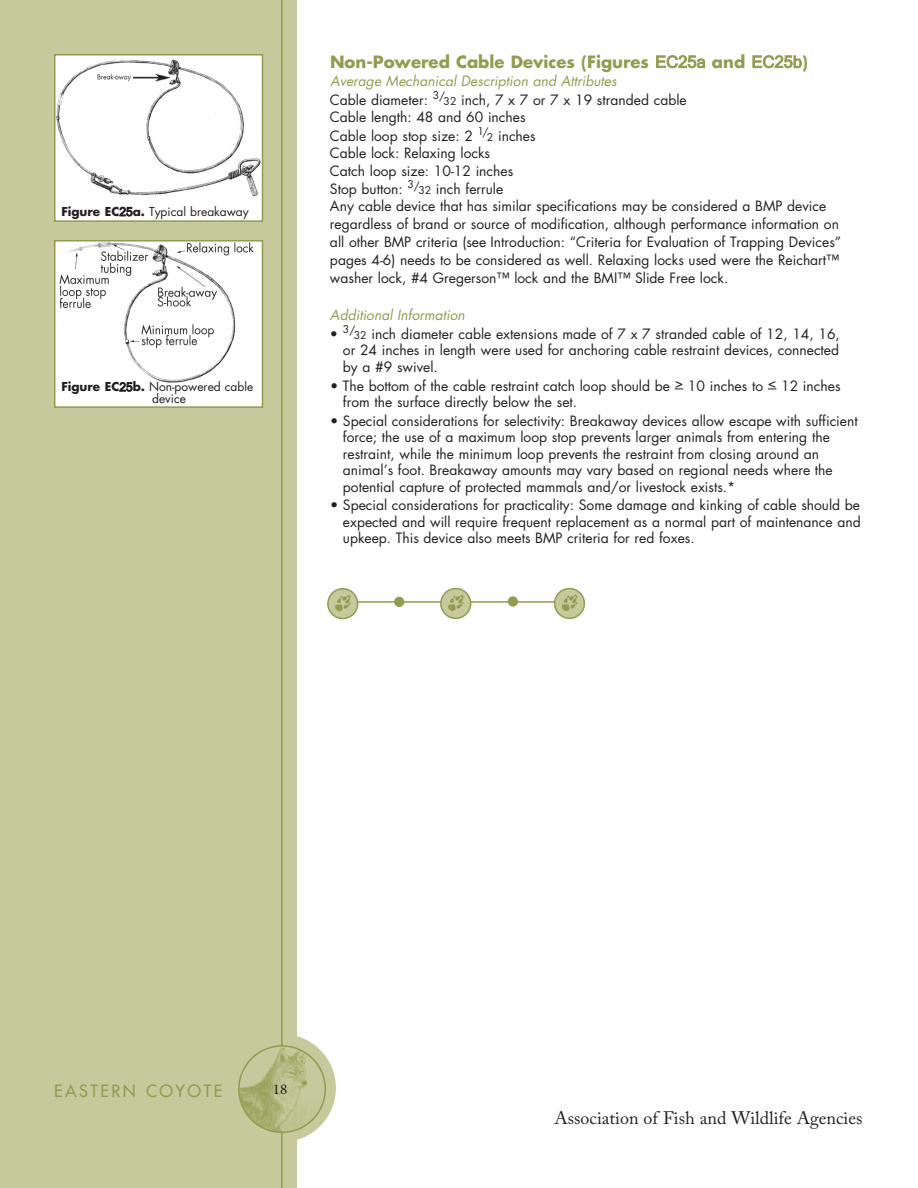
<style>
.page{position:relative;width:918px;height:1188px;background:#fff}
.page>*{position:absolute;margin:0;border:0;box-sizing:border-box;transform-origin:0 0}
.t1{font:18px "Adobe Caslon Pro";color:#231f20}
.t2{font:700 16.5px "Futura Std";color:#939b50}
.t3{font:500 16.5px "Futura Std";letter-spacing:.15em;color:#939b50}
.t4{font:15px "Minion Pro";color:#231f20}
.t5{font:13.8px/16.5px "Futura Std";color:#231f20}
.t6{font:italic 13.8px/18.6px "Futura Std";color:#939b50}
.t7{font:12px/12px "Futura Std";color:#231f20}
.s1{font-weight:700}
.s2{font-family:"Microsoft Sans Serif"}
.s3{font-family:"Microsoft Sans Serif";font-weight:400}
.s4{font-style:normal;color:#231f20}
.s5{font-style:normal;font-size:10.5px;color:#231f20}
.s6{font-size:10.5px}
</style>
<div class="page">
<div style="left:0;top:0;width:297px;height:1188px;background:#c5c99c"></div>
<div style="left:228px;top:1034px;width:108px;height:108px;background:#c5c99c;border-radius:50%"></div>
<hr style="left:281px;top:0;width:2px;height:1188px;background:#939b50">
<img style="left:239px;top:1046px;width:86px;height:86px;border-radius:43px">
<div style="left:238px;top:1045px;width:88px;height:88px;border:2px solid #939b50;border-radius:50%"></div>
<img style="left:57px;top:57px;width:203px;height:145px">
<div style="left:54px;top:54px;width:209px;height:168px;border:2px solid #939b50"></div>
<div style="left:55px;top:241px;width:207px;height:166px;background:#fff"></div>
<img style="left:59px;top:243px;width:195px;height:140px">
<div style="left:54px;top:240px;width:209px;height:168px;border:2px solid #939b50"></div>
<div style="left:62px;top:201px;width:190px;height:19px;background:#fff"></div>
<hr style="left:347px;top:601px;width:230px;height:2px;background:#939b50">
<div style="left:328px;top:589px;width:30px;height:30px;background:#c5c99c;border-radius:50%"></div>
<svg style="left:335px;top:595px;width:16px;height:17px"></svg>
<div style="left:327px;top:588px;width:31px;height:31px;border:2px solid #939b50;border-radius:50%"></div>
<div style="left:555px;top:589px;width:29px;height:29px;background:#c5c99c;border-radius:50%"></div>
<svg style="left:562px;top:595px;width:15px;height:16px"></svg>
<div style="left:554px;top:588px;width:31px;height:31px;border:2px solid #939b50;border-radius:50%"></div>
<div style="left:441px;top:589px;width:30px;height:29px;background:#c5c99c;border-radius:50%"></div>
<svg style="left:448px;top:595px;width:16px;height:16px"></svg>
<div style="left:440px;top:588px;width:31px;height:31px;border:2px solid #939b50;border-radius:50%"></div>
<div style="left:395px;top:598px;width:9px;height:8px;background:#939b50;border-radius:50%"></div>
<div style="left:394px;top:597px;width:10px;height:10px;border:2px solid #939b50;border-radius:50%"></div>
<div style="left:509px;top:597px;width:8px;height:9px;background:#939b50;border-radius:50%"></div>
<div style="left:508px;top:596px;width:10px;height:11px;border:2px solid #939b50;border-radius:50%"></div>
<p class="t7" style="left:61px;top:206px;width:189px"><span class="s1">Figure EC</span><span class="s2">25</span><span class="s1">a.</span> Typical breakaway</p>
<p class="t7" style="left:152px;top:381px;width:103px;text-indent:-91px"><span class="s1">Figure EC</span><span class="s2">25</span><span class="s1">b.</span> Non-powered cable device</p>
<p class="t2" style="left:330px;top:50px;width:479px">Non-Powered Cable Devices (Figures <span class="s3">EC25a</span> and <span class="s3">EC25b</span>)</p>
<p class="t6" style="left:330px;top:72px;width:358px">Average Mechanical Description and Attributes<br><span class="s4">Cable diameter:</span> <sup>3/</sup><span class="s5">32</span> <span class="s4">inch, 7 x 7 or 7 x 19 stranded cable</span></p>
<p class="t5" style="left:330px;top:108px;width:207px;line-height:18.6px">Cable length: 48 and 60 inches<br>Cable loop stop size: 2 <sup>1/</sup><span class="s6">2</span> inches</p>
<p class="t5" style="left:330px;top:144px;width:185px;line-height:18.1px">Cable lock: Relaxing locks<br>Catch loop size: 10-12 inches<br>Stop button: <sup>3/</sup><span class="s6">32</span> inch ferrule</p>
<p class="t5" style="left:330px;top:198px;width:513px;line-height:17.9px">Any cable device that has similar specifications may be considered a BMP device regardless of brand or source of modification, although performance information on all other BMP criteria (see Introduction: “Criteria for Evaluation of Trapping Devices” pages 4-6) needs to be considered as well. Relaxing locks used were the Reichart™ washer lock, #4 Gregerson™ lock and the BMI™ Slide Free lock.</p>
<p class="t6" style="left:330px;top:306px;width:136px">Additional Information</p>
<p class="t5" style="left:343px;top:326px;width:498px;text-align:justify;text-indent:-13px">• <sup>3/</sup><span class="s6">32</span> inch diameter cable extensions made of 7 x 7 stranded cable of 12, 14, 16, or 24 inches in length were used for anchoring cable restraint devices, connected by a #9 swivel.</p>
<p class="t5" style="left:343px;top:377px;width:499px;text-indent:-13px">• The bottom of the cable restraint catch loop should be &gt; 10 inches to &lt; 12 inches from the surface directly below the set.</p>
<p class="t5" style="left:343px;top:413px;width:516px;text-indent:-13px">• Special considerations for selectivity: Breakaway devices allow escape with sufficient force; the use of a maximum loop stop prevents larger animals from entering the restraint, while the minimum loop prevents the restraint from closing around an animal’s foot. Breakaway amounts may vary based on regional needs where the potential capture of protected mammals and/or livestock exists.*</p>
<p class="t5" style="left:343px;top:497px;width:519px;text-align:justify;text-indent:-13px">• Special considerations for practicality: Some damage and kinking of cable should be expected and will require frequent replacement as a normal part of maintenance and upkeep. This device also meets BMP criteria for red foxes.</p>
<p class="t3" style="left:54px;top:1080px;width:168px">EASTE RN COYOTE</p>
<p class="t4" style="left:273px;top:1079px;width:16px">18</p>
<h1 class="t1" style="left:554px;top:1107px;width:309px">Association of Fish and Wildlife Agencies</h1>
</div>
